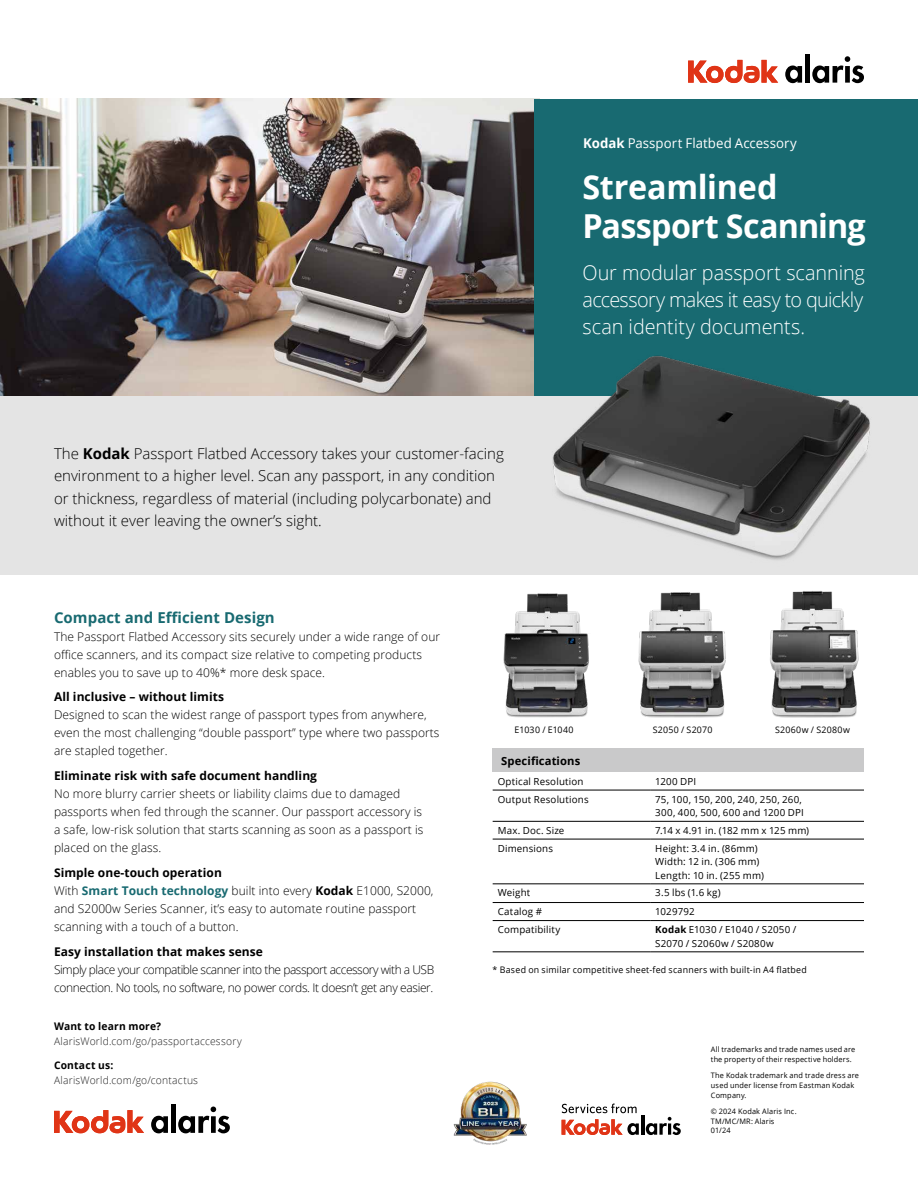
<style>
.page{position:relative;width:918px;height:1188px;background:#fff}
.page>*{position:absolute;margin:0;border:0;box-sizing:border-box;transform-origin:0 0}
.t1{font:700 33px/39px "Open Sans";letter-spacing:-.015em;color:#fff}
.t2{font:300 20.25px/27px "Open Sans";letter-spacing:-.015em;color:#fff;text-align:justify}
.t3{font:300 15px/22.5px "Open Sans";color:#000}
.t4{font:700 15px "Open Sans";letter-spacing:.005em;color:#186a71}
.t5{font:13.5px "Open Sans";letter-spacing:.005em;color:#fff}
.t6{font:300 12px/18px "Open Sans";letter-spacing:.005em;color:#000}
.t7{font:300 12px/18px "Open Sans";letter-spacing:-.04em;color:#000}
.t8{font:700 12px "Open Sans";letter-spacing:.005em;color:#000}
.t9{font:700 11.25px "Open Sans";letter-spacing:.01em;color:#000}
.t10{font:300 10.5px "Open Sans";letter-spacing:.02em;color:#212121}
.t11{font:700 10.5px "Open Sans";letter-spacing:.02em;color:#000}
.t12{font:9.75px/13.5px "Open Sans";letter-spacing:.02em;color:#000}
.t13{font:9px "Open Sans";letter-spacing:.03em;color:#000}
.t14{font:9px "Open Sans";letter-spacing:.01em;color:#000}
.t15{font:7.5px/9.8px "Open Sans";letter-spacing:.025em;color:#000}
.s1{font-weight:700}
.s2{font-weight:700;color:#186a71}
</style>
<div class="page">
<div style="left:0;top:395px;width:918px;height:180px;background:#e4e4e4"></div>
<img style="left:0;top:99px;width:535px;height:297px">
<div style="left:535px;top:99px;width:383px;height:297px;background:#186a71"></div>
<svg style="left:688px;top:60px;width:90px;height:23px"></svg>
<svg style="left:785px;top:66px;width:17px;height:17px"></svg>
<div style="left:805px;top:54px;width:5px;height:29px;background:#000"></div>
<svg style="left:812px;top:56px;width:52px;height:27px"></svg>
<img style="left:484px;top:348px;width:386px;height:212px">
<svg style="left:54px;top:1110px;width:90px;height:23px"></svg>
<svg style="left:151px;top:1116px;width:17px;height:17px"></svg>
<div style="left:171px;top:1104px;width:5px;height:29px;background:#000"></div>
<svg style="left:178px;top:1107px;width:52px;height:26px"></svg>
<svg style="left:562px;top:1104px;width:75px;height:9px"></svg>
<svg style="left:562px;top:1119px;width:77px;height:16px"></svg>
<hr style="left:641px;top:1115px;width:3px;height:20px;background:#000">
<svg style="left:646px;top:1117px;width:35px;height:18px"></svg>
<img style="left:453px;top:1081px;width:74px;height:64px">
<div style="left:493px;top:748px;width:371px;height:24px;background:#c9c9ca"></div>
<svg style="left:493px;top:789px;width:371px;height:163px"></svg>
<svg style="left:493px;top:791px;width:371px;height:129px"></svg>
<svg style="left:493px;top:822px;width:371px;height:62px"></svg>
<hr style="left:493px;top:790px;width:157px;height:1px;background:#000">
<hr style="left:493px;top:902px;width:157px;height:1px;background:#000">
<hr style="left:493px;top:920px;width:157px;height:1px;background:#000">
<hr style="left:493px;top:952px;width:157px;height:1px;background:#000">
<hr style="left:650px;top:790px;width:214px;height:1px;background:#000">
<hr style="left:650px;top:902px;width:214px;height:1px;background:#000">
<hr style="left:650px;top:920px;width:214px;height:1px;background:#000">
<hr style="left:650px;top:952px;width:214px;height:1px;background:#000">
<hr style="left:493px;top:839px;width:157px;height:1px;background:#000">
<hr style="left:650px;top:839px;width:214px;height:1px;background:#000">
<hr style="left:493px;top:884px;width:157px;height:1px;background:#000">
<hr style="left:650px;top:884px;width:214px;height:1px;background:#000">
<hr style="left:493px;top:821px;width:157px;height:1px;background:#000">
<hr style="left:650px;top:821px;width:214px;height:1px;background:#000">
<img style="left:503px;top:593px;width:86px;height:125px">
<img style="left:638px;top:592px;width:88px;height:126px">
<img style="left:770px;top:591px;width:89px;height:127px">
<p class="t3" style="left:54px;top:442px;width:451px">The <span class="s1">Kodak</span> Passport Flatbed Accessory takes your customer-facing environment to a higher level. Scan any passport, in any condition or thickness, regardless of material (including polycarbonate) and without it ever leaving the owner’s sight.</p>
<p class="t5" style="left:583px;top:133px;width:215px"><span class="s1">Kodak</span> Passport Flatbed Accessory</p>
<h1 class="t1" style="left:583px;top:166px;width:285px">Streamlined<br>Passport Scanning</h1>
<h2 class="t2" style="left:583px;top:258px;width:284px">Our modular passport scanning accessory makes it easy to quickly scan identity documents.</h2>
<p class="t4" style="left:54px;top:607px;width:222px">Compact and Efficient Design</p>
<p class="t6" style="left:54px;top:627px;width:388px">The Passport Flatbed Accessory sits securely under a wide range of our office scanners, and its compact size relative to competing products enables you to save up to 40%* more desk space.</p>
<p class="t8" style="left:54px;top:689px;width:172px">All inclusive – without limits</p>
<p class="t6" style="left:54px;top:706px;width:387px">Designed to scan the widest range of passport types from anywhere, even the most challenging “double passport” type where two passports are stapled together.</p>
<p class="t8" style="left:54px;top:767px;width:265px">Eliminate risk with safe document handling</p>
<p class="t6" style="left:54px;top:784px;width:371px">No more blurry carrier sheets or liability claims due to damaged passports when fed through the scanner. Our passport accessory is a safe, low-risk solution that starts scanning as soon as a passport is placed on the glass.</p>
<p class="t6" style="left:54px;top:863px;width:381px"><span class="s1">Simple one-touch operation<br></span>With <span class="s2">Smart Touch technology</span> built into every <span class="s1">Kodak</span> E1000, S2000, and S2000w Series Scanner, it’s easy to automate routine passport scanning with a touch of a button.</p>
<p class="t8" style="left:54px;top:943px;width:211px">Easy installation that makes sense</p>
<p class="t7" style="left:54px;top:960px;width:382px">Simply place your compatible scanner into the passport accessory with a USB connection. No tools, no software, no power cords. It doesn’t get any easier.</p>
<p class="t11" style="left:54px;top:1018px;width:109px">Want to learn more?</p>
<p class="t10" style="left:54px;top:1034px;width:189px">AlarisWorld.com/go/passportaccessory</p>
<p class="t11" style="left:54px;top:1057px;width:61px">Contact us:</p>
<p class="t10" style="left:54px;top:1073px;width:146px">AlarisWorld.com/go/contactus</p>
<p class="t14" style="left:515px;top:723px;width:61px">E1030 / E1040</p>
<p class="t13" style="left:653px;top:723px;width:61px">S2050 / S2070</p>
<p class="t13" style="left:775px;top:723px;width:76px">S2060w / S2080w</p>
<p class="t9" style="left:501px;top:753px;width:81px">Specifications</p>
<p class="t12" style="left:498px;top:774px;width:87px">Optical Resolution</p>
<p class="t12" style="left:655px;top:774px;width:42px">1200 DPI</p>
<p class="t12" style="left:498px;top:792px;width:92px">Output Resolutions</p>
<p class="t12" style="left:655px;top:792px;width:150px">75, 100, 150, 200, 240, 250, 260,<br>300, 400, 500, 600 and 1200 DPI</p>
<p class="t12" style="left:498px;top:823px;width:68px">Max. Doc. Size</p>
<p class="t12" style="left:655px;top:823px;width:155px">7.14 x 4.91 in. (182 mm x 125 mm)</p>
<p class="t12" style="left:498px;top:841px;width:57px">Dimensions</p>
<p class="t12" style="left:655px;top:841px;width:110px">Height: 3.4 in. (86mm)<br>Width: 12 in. (306 mm)<br>Length: 10 in. (255 mm)</p>
<p class="t12" style="left:498px;top:886px;width:34px">Weight</p>
<p class="t12" style="left:655px;top:886px;width:67px">3.5 lbs (1.6 kg)</p>
<p class="t12" style="left:498px;top:905px;width:46px">Catalog #</p>
<p class="t12" style="left:655px;top:905px;width:41px">1029792</p>
<p class="t12" style="left:498px;top:923px;width:64px">Compatibility</p>
<p class="t12" style="left:655px;top:923px;width:142px"><span class="s1">Kodak</span> E1030 / E1040 / S2050 /<br>S2070 / S2060w / S2080w</p>
<p class="t13" style="left:493px;top:963px;width:316px">* Based on similar competitive sheet-fed scanners with built-in A4 flatbed</p>
<p class="t15" style="left:711px;top:1044px;width:146px">All trademarks and trade names used are the property of their respective holders.</p>
<p class="t15" style="left:711px;top:1070px;width:150px">The Kodak trademark and trade dress are used under license from Eastman Kodak<br>Company.</p>
<p class="t15" style="left:711px;top:1106px;width:87px">© 2024 Kodak Alaris Inc.<br>TM/MC/MR: Alaris<br>01/24</p>
</div>
